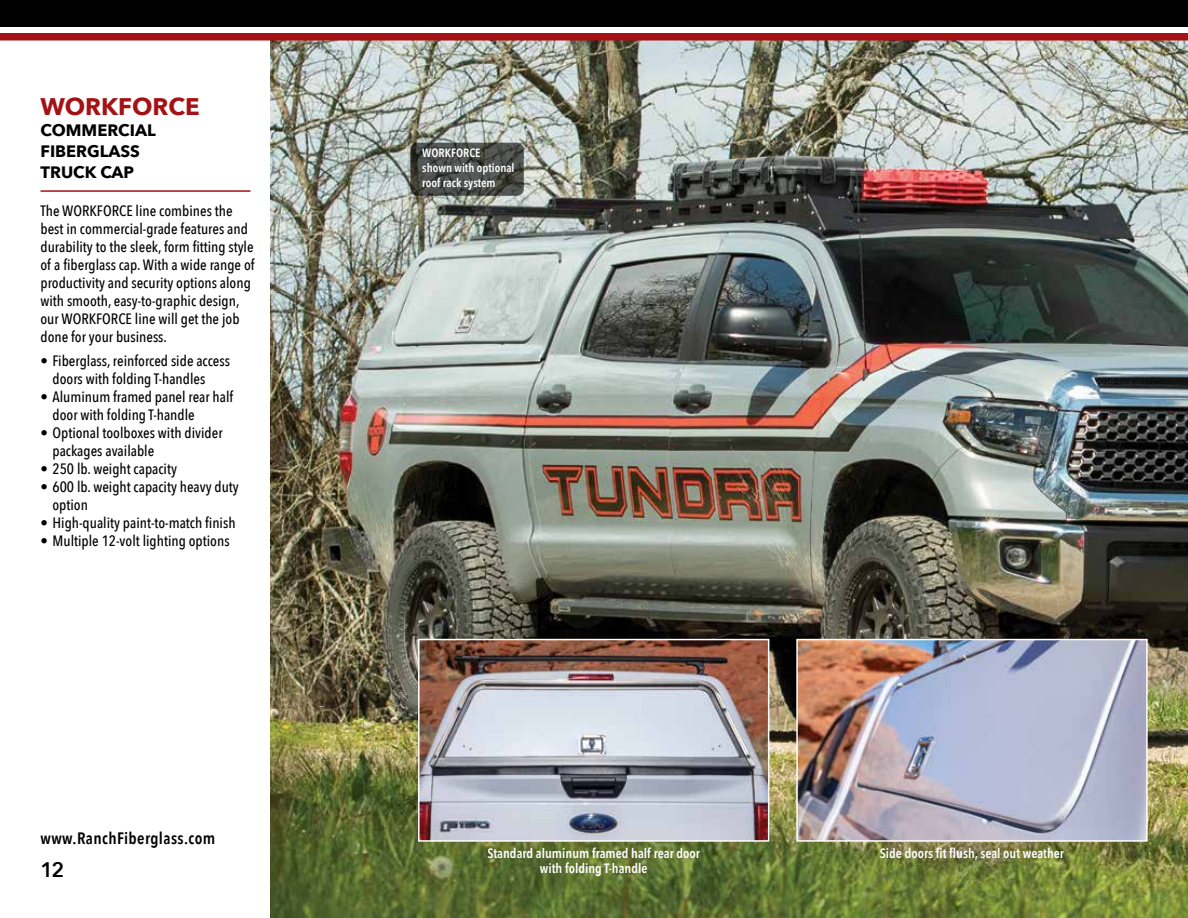
<style>
.page{position:relative;width:1188px;height:918px;background:#fff}
.page>*{position:absolute;margin:0;border:0;box-sizing:border-box;transform-origin:0 0}
.t1{font:700 24px "Avenir Next";color:#a51215}
.t2{font:600 21px "Avenir Next";color:#000}
.t3{font:700 16.5px/21px "Avenir Next";color:#000}
.t4{font:600 16.5px "Avenir Next Condensed";letter-spacing:.025em;color:#000}
.t5{font:500 15px/18px "Avenir Next Condensed";color:#000}
.t6{font:600 13.5px/15px "Avenir Next Condensed";color:#fff;text-align:center}
.t7{font:600 12px/15px "Avenir Next Condensed";color:#fff}
</style>
<div class="page">
<img style="left:270px;top:40px;width:918px;height:878px">
<img style="left:421px;top:642px;width:345px;height:197px">
<div style="left:418px;top:639px;width:351px;height:203px;border:2px solid #fff"></div>
<img style="left:799px;top:642px;width:346px;height:197px">
<div style="left:796px;top:639px;width:352px;height:203px;border:2px solid #fff"></div>
<hr style="left:40px;top:190px;width:211px;height:2px;background:#a51215">
<div style="left:0;top:33px;width:1188px;height:7px;background:#a51215"></div>
<div style="left:0;top:0;width:1188px;height:27px;background:#000"></div>
<svg style="left:410px;top:143px;width:114px;height:53px;background:#474a47"></svg>
<h1 class="t1" style="left:40px;top:86px;width:161px">WORKFORCE</h1>
<p class="t3" style="left:40px;top:119px;width:117px">COMMERCIAL<br>FIBERGLASS<br>TRUCK CAP</p>
<p class="t5" style="left:40px;top:201px;width:216px">The WORKFORCE line combines the best in commercial-grade features and durability to the sleek, form fitting style of a fiberglass cap. With a wide range of productivity and security options along with smooth, easy-to-graphic design, our WORKFORCE line will get the job done for your business.</p>
<p class="t5" style="left:52px;top:351px;width:179px;text-indent:-12px">• Fiberglass, reinforced side access doors with folding T-handles</p>
<p class="t5" style="left:52px;top:387px;width:182px;text-indent:-12px">• Aluminum framed panel rear half door with folding T-handle</p>
<p class="t5" style="left:52px;top:423px;width:172px;text-indent:-12px">• Optional toolboxes with divider packages available</p>
<p class="t5" style="left:40px;top:459px;width:138px">• 250 lb. weight capacity</p>
<p class="t5" style="left:52px;top:477px;width:188px;text-indent:-12px">• 600 lb. weight capacity heavy duty option</p>
<p class="t5" style="left:40px;top:513px;width:197px">• High-quality paint-to-match finish</p>
<p class="t5" style="left:40px;top:531px;width:191px">• Multiple 12-volt lighting options</p>
<p class="t4" style="left:40px;top:824px;width:176px">www.RanchFiberglass.com</p>
<h2 class="t2" style="left:40px;top:851px;width:25px">12</h2>
<p class="t7" style="left:422px;top:145px;width:94px">WORKFORCE<br>shown with optional roof rack system</p>
<p class="t6" style="left:487px;top:845px;width:214px">Standard aluminum framed half rear door with folding T-handle</p>
<p class="t6" style="left:880px;top:845px;width:186px">Side doors fit flush, seal out weather</p>
</div>
